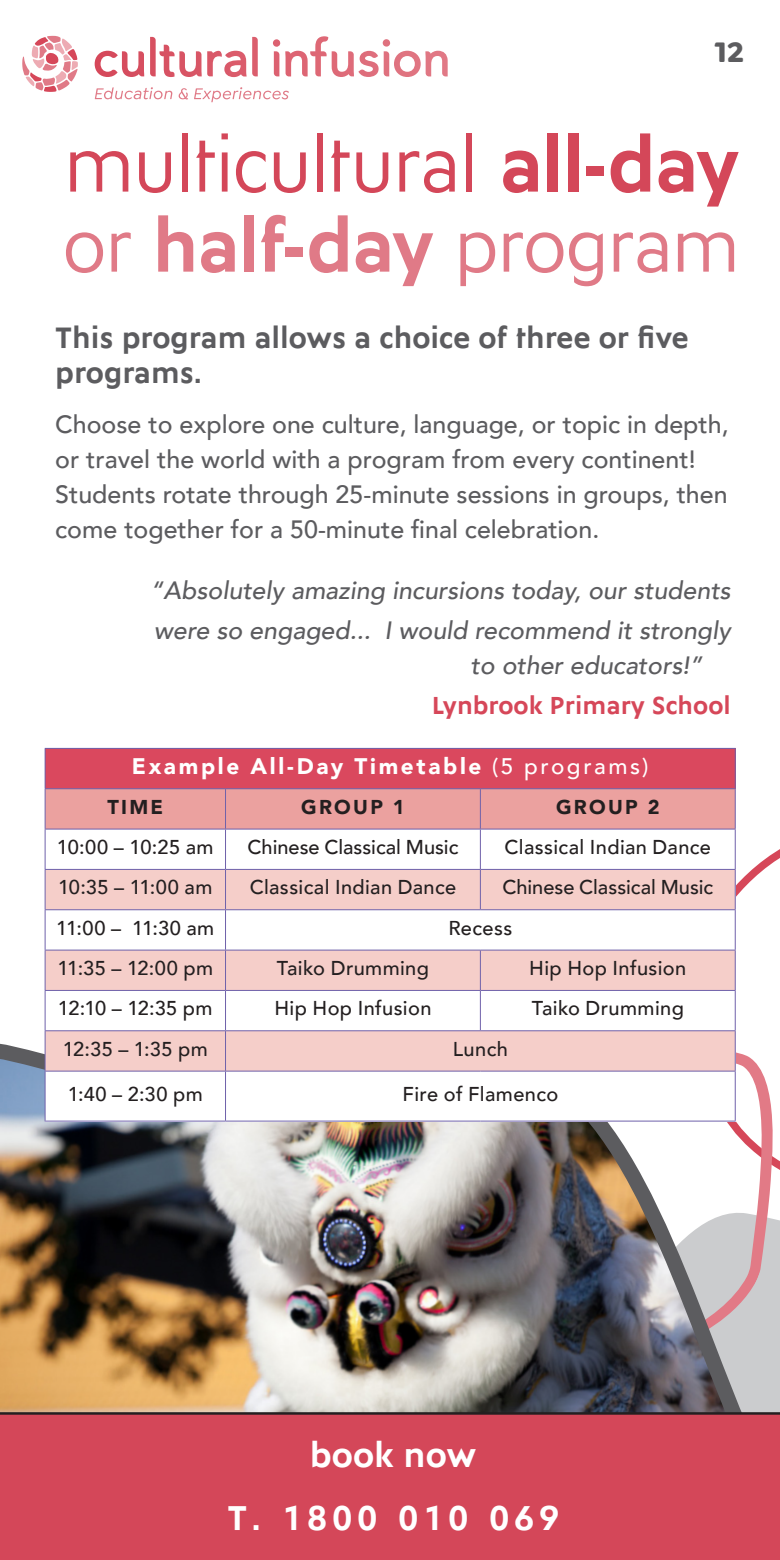
<style>
.page{position:relative;width:780px;height:1560px;background:#fff}
.page>*{position:absolute;margin:0;border:0;box-sizing:border-box;transform-origin:0 0}
.t1{font:77.5px "Ysans Std";letter-spacing:-.03em;color:#d44759}
.t2{font:75px "Ysans Std";letter-spacing:-.02em;color:#e07a87}
.t3{font:700 35px "Ysans Std";letter-spacing:.18em;color:#fff}
.t4{font:700 30px/35px "Ysans Std";color:#5c5c5f}
.t5{font:700 30px "Goldplay Alt";color:#5c5c5f}
.t6{font:500 25px/35px "Avenir";color:#5c5c5f}
.t7{font:italic 500 25px/40px "Avenir";color:#5c5c5f}
.t8{font:700 25px "Ysans Std";color:#d64759}
.t9{font:900 22.5px "Avenir";letter-spacing:.12em;color:#fff}
.t10{font:500 20px "Avenir";letter-spacing:.015em;color:#231f20}
.t11{font:900 20px "Avenir";letter-spacing:.115em;color:#231f20}
.s1{font-weight:700}
.s2{font-weight:500}
</style>
<div class="page">
<img style="left:0;top:1004px;width:780px;height:407px">
<svg style="left:95px;top:87px;width:78px;height:12px"></svg>
<svg style="left:179px;top:88px;width:9px;height:11px"></svg>
<svg style="left:194px;top:87px;width:95px;height:15px"></svg>
<svg style="left:22px;top:36px;width:56px;height:56px"></svg>
<svg style="left:95px;top:51px;width:49px;height:26px"></svg>
<svg style="left:273px;top:36px;width:174px;height:41px"></svg>
<svg style="left:150px;top:37px;width:108px;height:40px"></svg>
<div style="left:45px;top:748px;width:690px;height:40px;background:#da485e"></div>
<svg style="left:45px;top:788px;width:735px;height:428px"></svg>
<svg style="left:46px;top:869px;width:688px;height:201px;fill:#f5cec9"></svg>
<hr style="left:45px;top:748px;width:180px;height:1px;background:#6f61aa">
<hr style="left:45px;top:748px;width:1px;height:40px;background:#6f61aa">
<hr style="left:225px;top:748px;width:255px;height:1px;background:#6f61aa">
<hr style="left:480px;top:748px;width:255px;height:1px;background:#6f61aa">
<hr style="left:734px;top:748px;width:1px;height:40px;background:#6f61aa">
<hr style="left:45px;top:789px;width:1px;height:39px;background:#6f61aa">
<hr style="left:734px;top:789px;width:1px;height:39px;background:#6f61aa">
<hr style="left:45px;top:829px;width:1px;height:40px;background:#6f61aa">
<hr style="left:734px;top:829px;width:1px;height:40px;background:#6f61aa">
<hr style="left:45px;top:869px;width:1px;height:40px;background:#6f61aa">
<hr style="left:734px;top:869px;width:1px;height:40px;background:#6f61aa">
<hr style="left:45px;top:910px;width:1px;height:39px;background:#6f61aa">
<hr style="left:734px;top:910px;width:1px;height:39px;background:#6f61aa">
<hr style="left:45px;top:950px;width:1px;height:39px;background:#6f61aa">
<hr style="left:734px;top:950px;width:1px;height:39px;background:#6f61aa">
<hr style="left:45px;top:990px;width:1px;height:40px;background:#6f61aa">
<hr style="left:734px;top:990px;width:1px;height:40px;background:#6f61aa">
<hr style="left:45px;top:1031px;width:1px;height:39px;background:#6f61aa">
<hr style="left:734px;top:1031px;width:1px;height:39px;background:#6f61aa">
<hr style="left:45px;top:1071px;width:1px;height:49px;background:#6f61aa">
<hr style="left:734px;top:1071px;width:1px;height:49px;background:#6f61aa">
<hr style="left:45px;top:1120px;width:180px;height:1px;background:#6f61aa">
<hr style="left:225px;top:1120px;width:255px;height:1px;background:#6f61aa">
<hr style="left:480px;top:1120px;width:255px;height:1px;background:#6f61aa">
<hr style="left:45px;top:788px;width:180px;height:1px;background:#6f61aa">
<hr style="left:225px;top:788px;width:255px;height:1px;background:#6f61aa">
<hr style="left:225px;top:789px;width:1px;height:39px;background:#6f61aa">
<hr style="left:480px;top:788px;width:255px;height:1px;background:#6f61aa">
<hr style="left:480px;top:789px;width:1px;height:39px;background:#6f61aa">
<hr style="left:45px;top:828px;width:180px;height:1px;background:#6f61aa">
<hr style="left:225px;top:828px;width:255px;height:1px;background:#6f61aa">
<hr style="left:225px;top:829px;width:1px;height:40px;background:#6f61aa">
<hr style="left:480px;top:828px;width:255px;height:1px;background:#6f61aa">
<hr style="left:480px;top:829px;width:1px;height:40px;background:#6f61aa">
<hr style="left:45px;top:868px;width:180px;height:1px;background:#6f61aa">
<hr style="left:225px;top:868px;width:255px;height:1px;background:#6f61aa">
<hr style="left:225px;top:869px;width:1px;height:40px;background:#6f61aa">
<hr style="left:480px;top:868px;width:255px;height:1px;background:#6f61aa">
<hr style="left:480px;top:869px;width:1px;height:40px;background:#6f61aa">
<hr style="left:45px;top:909px;width:180px;height:1px;background:#6f61aa">
<hr style="left:225px;top:909px;width:255px;height:1px;background:#6f61aa">
<hr style="left:225px;top:910px;width:1px;height:39px;background:#6f61aa">
<hr style="left:480px;top:909px;width:255px;height:1px;background:#6f61aa">
<hr style="left:45px;top:949px;width:180px;height:1px;background:#6f61aa">
<hr style="left:225px;top:949px;width:255px;height:1px;background:#6f61aa">
<hr style="left:225px;top:950px;width:1px;height:39px;background:#6f61aa">
<hr style="left:480px;top:949px;width:255px;height:1px;background:#6f61aa">
<hr style="left:480px;top:950px;width:1px;height:39px;background:#6f61aa">
<hr style="left:45px;top:989px;width:180px;height:1px;background:#6f61aa">
<hr style="left:225px;top:989px;width:255px;height:1px;background:#6f61aa">
<hr style="left:225px;top:990px;width:1px;height:40px;background:#6f61aa">
<hr style="left:480px;top:989px;width:255px;height:1px;background:#6f61aa">
<hr style="left:480px;top:990px;width:1px;height:40px;background:#6f61aa">
<hr style="left:45px;top:1030px;width:180px;height:1px;background:#6f61aa">
<hr style="left:225px;top:1030px;width:255px;height:1px;background:#6f61aa">
<hr style="left:225px;top:1031px;width:1px;height:39px;background:#6f61aa">
<hr style="left:480px;top:1030px;width:255px;height:1px;background:#6f61aa">
<hr style="left:45px;top:1070px;width:180px;height:1px;background:#6f61aa">
<hr style="left:225px;top:1070px;width:255px;height:1px;background:#6f61aa">
<hr style="left:225px;top:1071px;width:1px;height:49px;background:#6f61aa">
<hr style="left:480px;top:1070px;width:255px;height:1px;background:#6f61aa">
<div style="left:0;top:1411px;width:780px;height:148px;background:#d44759"></div>
<p class="t5" style="left:714px;top:32px;width:31px">12</p>
<p class="t1" style="left:63px;top:124px;width:677px">multicultural <span class="s1">all-day</span></p>
<p class="t2" style="left:63px;top:206px;width:679px">or <span class="s1">half-day</span> program</p>
<p class="t4" style="left:55px;top:321px;width:635px">This program allows a choice of three or five programs.</p>
<p class="t6" style="left:55px;top:405px;width:675px">Choose to explore one culture, language, or topic in depth, or travel the world with a program from every continent!<br>Students rotate through 25-minute sessions in groups, then come together for a 50-minute final celebration.</p>
<p class="t7" style="left:151px;top:570px;width:581px">“Absolutely amazing incursions today, our students were so engaged... I would recommend it strongly</p>
<p class="t7" style="left:470px;top:645px;width:233px">to other educators!”</p>
<p class="t8" style="left:432px;top:691px;width:300px">Lynbrook Primary School</p>
<p class="t9" style="left:132px;top:746px;width:518px">Example All-Day Timetable <span class="s2">(5 programs)</span></p>
<p class="t11" style="left:107px;top:789px;width:57px">TIME</p>
<p class="t11" style="left:301px;top:789px;width:105px">GROUP 1</p>
<p class="t11" style="left:556px;top:789px;width:105px">GROUP 2</p>
<p class="t10" style="left:57px;top:829px;width:158px">10:00 – 10:25 am</p>
<p class="t10" style="left:247px;top:829px;width:212px">Chinese Classical Music</p>
<p class="t10" style="left:504px;top:829px;width:208px">Classical Indian Dance</p>
<p class="t10" style="left:58px;top:870px;width:156px">10:35 – 11:00 am</p>
<p class="t10" style="left:250px;top:870px;width:208px">Classical Indian Dance</p>
<p class="t10" style="left:502px;top:870px;width:212px">Chinese Classical Music</p>
<p class="t10" style="left:56px;top:910px;width:160px">11:00 – 11:30 am</p>
<p class="t10" style="left:448px;top:910px;width:65px">Recess</p>
<p class="t10" style="left:57px;top:950px;width:157px">11:35 – 12:00 pm</p>
<p class="t10" style="left:277px;top:950px;width:154px">Taiko Drumming</p>
<p class="t10" style="left:529px;top:950px;width:158px">Hip Hop Infusion</p>
<p class="t10" style="left:58px;top:990px;width:156px">12:10 – 12:35 pm</p>
<p class="t10" style="left:274px;top:990px;width:158px">Hip Hop Infusion</p>
<p class="t10" style="left:531px;top:990px;width:154px">Taiko Drumming</p>
<p class="t10" style="left:63px;top:1031px;width:146px">12:35 – 1:35 pm</p>
<p class="t10" style="left:453px;top:1031px;width:57px">Lunch</p>
<p class="t10" style="left:68px;top:1076px;width:136px">1:40 – 2:30 pm</p>
<p class="t10" style="left:402px;top:1076px;width:157px">Fire of Flamenco</p>
<p class="t3" style="left:310px;top:1435px;width:168px">book now</p>
<p class="t3" style="left:227px;top:1498px;width:332px">T. 1800 010 069</p>
</div>
